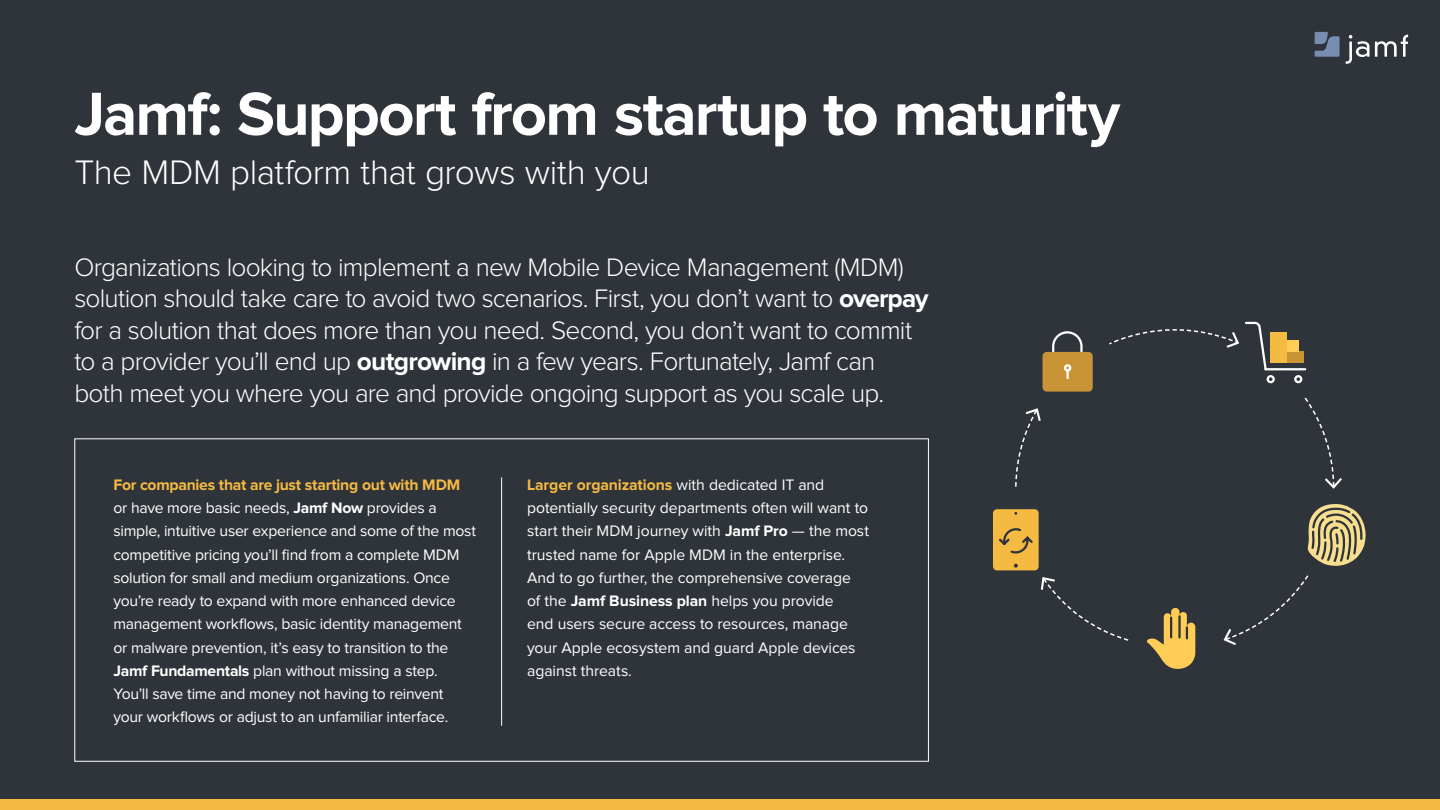
<style>
.page{position:relative;width:1440px;height:810px;background:#2f343a}
.page>*{position:absolute;margin:0;border:0;box-sizing:border-box;transform-origin:0 0}
.t1{font:700 63px "Proxima Nova";letter-spacing:-.03em;color:#fff}
.t2{font:300 35.25px "Proxima Nova";letter-spacing:-.015em;color:#fff}
.t3{font:300 26.25px/31.5px "Proxima Nova";letter-spacing:-.03em;color:#fff}
.t4{font:15.75px/23.2px "Proxima Nova";letter-spacing:-.015em;color:#fff}
.s1{font-weight:700}
.s2{font-weight:700;color:#f5ba42}
</style>
<div class="page">
<svg style="left:1346px;top:35px;width:62px;height:29px"></svg>
<svg style="left:1315px;top:32px;width:25px;height:25px"></svg>
<div style="left:0;top:799px;width:1440px;height:11px;background:#f5ba42"></div>
<svg style="left:1015px;top:408px;width:26px;height:79px"></svg>
<svg style="left:1041px;top:577px;width:88px;height:64px"></svg>
<svg style="left:1224px;top:575px;width:85px;height:70px"></svg>
<svg style="left:1304px;top:397px;width:38px;height:92px"></svg>
<svg style="left:1051px;top:331px;width:33px;height:21px"></svg>
<div style="left:1043px;top:352px;width:50px;height:40px;background:#c99436;border-radius:4px"></div>
<svg style="left:1064px;top:364px;width:8px;height:16px"></svg>
<svg style="left:1109px;top:321px;width:198px;height:63px"></svg>
<div style="left:1271px;top:332px;width:16px;height:31px;background:#f5ba42"></div>
<div style="left:1287px;top:352px;width:17px;height:11px;background:#c99436"></div>
<div style="left:1287px;top:340px;width:11px;height:12px;background:#ffcd56"></div>
<svg style="left:1307px;top:504px;width:59px;height:62px"></svg>
<svg style="left:1147px;top:608px;width:48px;height:61px"></svg>
<div style="left:993px;top:509px;width:46px;height:61px;background:#f5ba42;border-radius:4px"></div>
<svg style="left:1014px;top:564px;width:4px;height:4px"></svg>
<svg style="left:999px;top:528px;width:34px;height:26px"></svg>
<svg style="left:74px;top:438px;width:855px;height:324px"></svg>
<h1 class="t1" style="left:74px;top:85px;width:1047px">Jamf: Support from startup to maturity</h1>
<h2 class="t2" style="left:74px;top:156px;width:577px">The MDM platform that grows with you</h2>
<p class="t3" style="left:74px;top:252px;width:856px">Organizations looking to implement a new Mobile Device Management (MDM) solution should take care to avoid two scenarios. First, you don’t want to <span class="s1">overpay </span>for a solution that does more than you need. Second, you don’t want to commit to a provider you’ll end up <span class="s1">outgrowing</span> in a few years. Fortunately, Jamf can both meet you where you are and provide ongoing support as you scale up.</p>
<p class="t4" style="left:113px;top:474px;width:364px"><span class="s2">For companies that are just starting out with MDM </span>or have more basic needs, <span class="s1">Jamf Now</span> provides a simple, intuitive user experience and some of the most competitive pricing you’ll find from a complete MDM solution for small and medium organizations. Once you’re ready to expand with more enhanced device management workflows, basic identity management or malware prevention, it’s easy to transition to the <span class="s1">Jamf Fundamentals</span> plan without missing a step.<br>You’ll save time and money not having to reinvent your workflows or adjust to an unfamiliar interface.</p>
<p class="t4" style="left:527px;top:474px;width:343px"><span class="s2">Larger organizations</span> with dedicated IT and potentially security departments often will want to start their MDM journey with <span class="s1">Jamf Pro</span> — the most trusted name for Apple MDM in the enterprise.<br>And to go further, the comprehensive coverage<br>of the <span class="s1">Jamf Business plan</span> helps you provide<br>end users secure access to resources, manage your Apple ecosystem and guard Apple devices against threats.</p>
</div>
